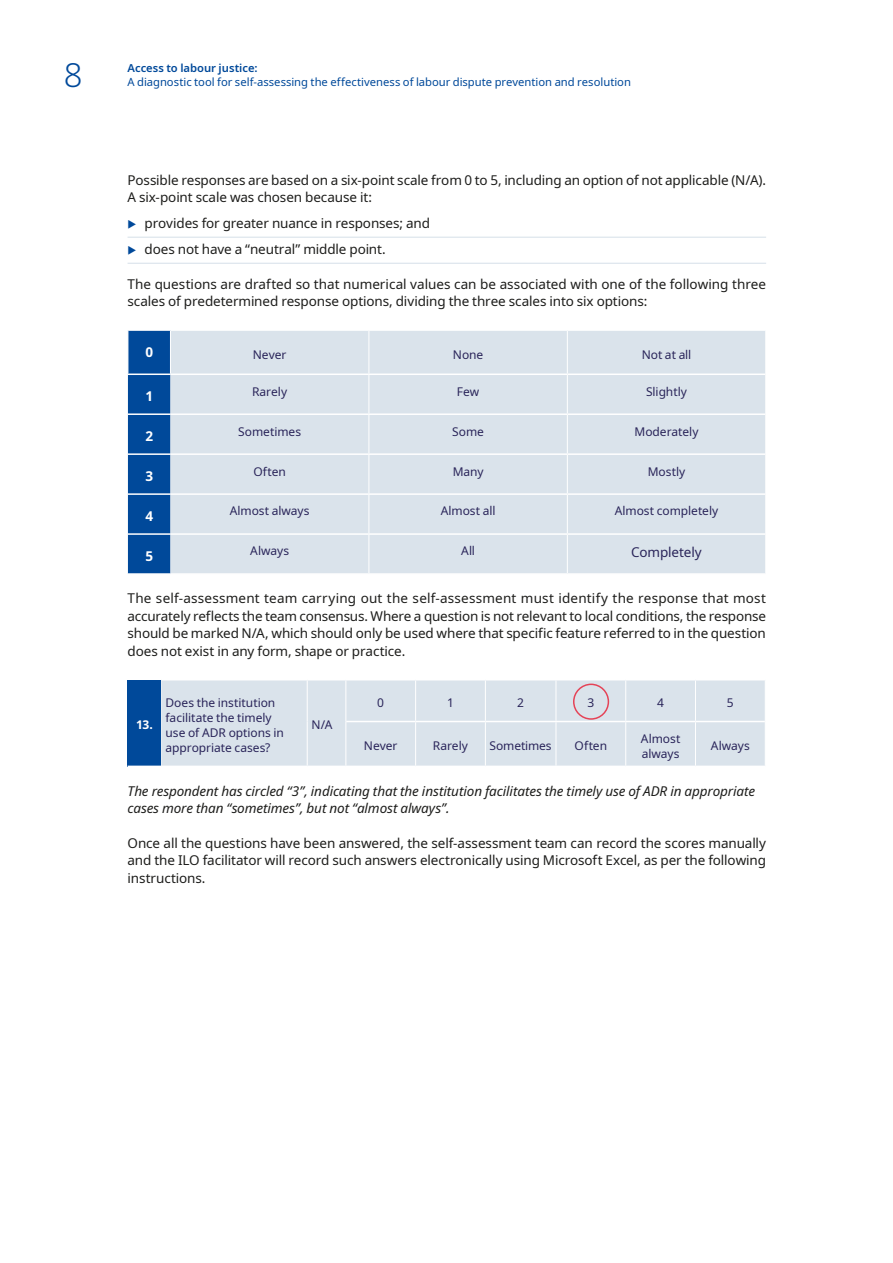
<style>
.page{position:relative;width:893px;height:1263px;background:#fff}
.page>*{position:absolute;margin:0;border:0;box-sizing:border-box;transform-origin:0 0}
.t1{font:300 33px "Noto Sans";color:#00499a}
.t2{font:13.5px/17.5px "Noto Sans";letter-spacing:-.01em;color:#1d1d1b}
.t3{font:italic 13.5px/17.5px "Noto Sans";letter-spacing:-.01em;color:#1d1d1b}
.t4{font:13.5px "Noto Sans";letter-spacing:-.01em;color:#292459}
.t5{font:700 13.5px "Noto Sans";color:#fff}
.t6{font:12px/15px "Noto Sans";letter-spacing:-.005em;color:#292459}
.t7{font:700 12px "Noto Sans";color:#fff}
.t8{font:11.25px "Noto Sans";color:#00499a}
.t9{font:600 11.25px "Noto Sans";letter-spacing:-.005em;color:#00499a}
</style>
<div class="page">
<hr style="left:128px;top:237px;width:638px;height:1px;background:#dae3eb">
<hr style="left:128px;top:263px;width:638px;height:1px;background:#dae3eb">
<div style="left:128px;top:331px;width:42px;height:242px;background:#00499a"></div>
<div style="left:170px;top:331px;width:595px;height:242px;background:#dae3eb"></div>
<hr style="left:369px;top:331px;width:1px;height:42px;background:#fff">
<hr style="left:567px;top:331px;width:1px;height:42px;background:#fff">
<hr style="left:369px;top:375px;width:1px;height:38px;background:#fff">
<hr style="left:567px;top:375px;width:1px;height:38px;background:#fff">
<hr style="left:369px;top:415px;width:1px;height:38px;background:#fff">
<hr style="left:567px;top:415px;width:1px;height:38px;background:#fff">
<hr style="left:369px;top:455px;width:1px;height:38px;background:#fff">
<hr style="left:567px;top:455px;width:1px;height:38px;background:#fff">
<hr style="left:369px;top:495px;width:1px;height:38px;background:#fff">
<hr style="left:567px;top:495px;width:1px;height:38px;background:#fff">
<hr style="left:369px;top:535px;width:1px;height:38px;background:#fff">
<hr style="left:567px;top:535px;width:1px;height:38px;background:#fff">
<hr style="left:128px;top:413px;width:42px;height:2px;background:#fff">
<hr style="left:170px;top:413px;width:199px;height:2px;background:#fff">
<hr style="left:369px;top:413px;width:198px;height:2px;background:#fff">
<hr style="left:567px;top:413px;width:198px;height:2px;background:#fff">
<hr style="left:128px;top:453px;width:42px;height:2px;background:#fff">
<hr style="left:170px;top:453px;width:199px;height:2px;background:#fff">
<hr style="left:369px;top:453px;width:198px;height:2px;background:#fff">
<hr style="left:567px;top:453px;width:198px;height:2px;background:#fff">
<hr style="left:128px;top:493px;width:42px;height:2px;background:#fff">
<hr style="left:170px;top:493px;width:199px;height:2px;background:#fff">
<hr style="left:369px;top:493px;width:198px;height:2px;background:#fff">
<hr style="left:567px;top:493px;width:198px;height:2px;background:#fff">
<hr style="left:128px;top:533px;width:42px;height:2px;background:#fff">
<hr style="left:170px;top:533px;width:199px;height:2px;background:#fff">
<hr style="left:369px;top:533px;width:198px;height:2px;background:#fff">
<hr style="left:567px;top:533px;width:198px;height:2px;background:#fff">
<hr style="left:128px;top:373px;width:42px;height:2px;background:#fff">
<hr style="left:128px;top:331px;width:1px;height:42px;background:#fff">
<hr style="left:170px;top:373px;width:199px;height:2px;background:#fff">
<hr style="left:369px;top:373px;width:198px;height:2px;background:#fff">
<hr style="left:567px;top:373px;width:198px;height:2px;background:#fff">
<hr style="left:170px;top:331px;width:1px;height:42px;background:#fff">
<div style="left:128px;top:680px;width:33px;height:86px;background:#00499a"></div>
<div style="left:161px;top:680px;width:604px;height:86px;background:#dae3eb"></div>
<hr style="left:307px;top:680px;width:1px;height:41px;background:#fff">
<hr style="left:345px;top:680px;width:1px;height:41px;background:#fff">
<hr style="left:415px;top:680px;width:1px;height:41px;background:#fff">
<hr style="left:485px;top:680px;width:1px;height:41px;background:#fff">
<hr style="left:556px;top:680px;width:1px;height:41px;background:#fff">
<hr style="left:625px;top:680px;width:1px;height:41px;background:#fff">
<hr style="left:695px;top:680px;width:1px;height:41px;background:#fff">
<hr style="left:307px;top:721px;width:1px;height:45px;background:#fff">
<hr style="left:345px;top:721px;width:1px;height:45px;background:#fff">
<hr style="left:415px;top:722px;width:1px;height:44px;background:#fff">
<hr style="left:485px;top:722px;width:1px;height:44px;background:#fff">
<hr style="left:556px;top:722px;width:1px;height:44px;background:#fff">
<hr style="left:625px;top:722px;width:1px;height:44px;background:#fff">
<hr style="left:695px;top:722px;width:1px;height:44px;background:#fff">
<hr style="left:346px;top:721px;width:70px;height:1px;background:#fff">
<hr style="left:416px;top:721px;width:69px;height:1px;background:#fff">
<hr style="left:485px;top:721px;width:71px;height:1px;background:#fff">
<hr style="left:556px;top:721px;width:70px;height:1px;background:#fff">
<hr style="left:626px;top:721px;width:69px;height:1px;background:#fff">
<hr style="left:695px;top:721px;width:70px;height:1px;background:#fff">
<div style="left:573px;top:684px;width:36px;height:36px;border:2px solid #e54357;border-radius:50%"></div>
<h1 class="t1" style="left:64px;top:52px;width:20px">8</h1>
<p class="t9" style="left:128px;top:60px;width:132px">Access to labour justice:</p>
<p class="t8" style="left:128px;top:74px;width:505px">A diagnostic tool for self-assessing the effectiveness of labour dispute prevention and resolution</p>
<p class="t2" style="left:128px;top:171px;width:640px">Possible responses are based on a six-point scale from 0 to 5, including an option of not applicable (N/A).<br>A six-point scale was chosen because it:</p>
<p class="t2" style="left:145px;top:210px;width:287px;line-height:26.1px">provides for greater nuance in responses; and does not have a “neutral” middle point.</p>
<p class="t2" style="left:128px;top:275px;width:640px">The questions are drafted so that numerical values can be associated with one of the following three scales of predetermined response options, dividing the three scales into six options:</p>
<p class="t5" style="left:145px;top:343px;width:9px">0</p>
<p class="t6" style="left:253px;top:347px;width:35px">Never</p>
<p class="t6" style="left:453px;top:347px;width:32px">None</p>
<p class="t6" style="left:642px;top:347px;width:51px">Not at all</p>
<p class="t5" style="left:145px;top:387px;width:9px">1</p>
<p class="t6" style="left:252px;top:384px;width:37px">Rarely</p>
<p class="t6" style="left:457px;top:384px;width:24px">Few</p>
<p class="t6" style="left:646px;top:384px;width:42px">Slightly</p>
<p class="t5" style="left:145px;top:427px;width:9px">2</p>
<p class="t6" style="left:238px;top:424px;width:64px">Sometimes</p>
<p class="t6" style="left:452px;top:424px;width:33px">Some</p>
<p class="t6" style="left:634px;top:424px;width:66px">Moderately</p>
<p class="t5" style="left:145px;top:467px;width:9px">3</p>
<p class="t6" style="left:253px;top:464px;width:34px">Often</p>
<p class="t6" style="left:453px;top:464px;width:32px">Many</p>
<p class="t6" style="left:648px;top:464px;width:39px">Mostly</p>
<p class="t5" style="left:145px;top:507px;width:9px">4</p>
<p class="t6" style="left:230px;top:504px;width:81px">Almost always</p>
<p class="t6" style="left:441px;top:504px;width:56px">Almost all</p>
<p class="t6" style="left:615px;top:504px;width:105px">Almost completely</p>
<p class="t5" style="left:145px;top:547px;width:9px">5</p>
<p class="t6" style="left:250px;top:544px;width:40px">Always</p>
<p class="t6" style="left:461px;top:544px;width:15px">All</p>
<p class="t4" style="left:631px;top:543px;width:72px">Completely</p>
<p class="t2" style="left:128px;top:590px;width:640px;text-align:justify">The self-assessment team carrying out the self-assessment must identify the response that most accurately reflects the team consensus. Where a question is not relevant to local conditions, the response should be marked N/A, which should only be used where that specific feature referred to in the question does not exist in any form, shape or practice.</p>
<p class="t6" style="left:166px;top:695px;width:120px">Does the institution facilitate the timely use of ADR options in appropriate cases?</p>
<p class="t6" style="left:377px;top:695px;width:8px">0</p>
<p class="t6" style="left:447px;top:695px;width:8px">1</p>
<p class="t6" style="left:517px;top:695px;width:8px">2</p>
<p class="t6" style="left:587px;top:695px;width:8px">3</p>
<p class="t6" style="left:657px;top:695px;width:8px">4</p>
<p class="t6" style="left:727px;top:695px;width:8px">5</p>
<p class="t6" style="left:364px;top:739px;width:35px">Never</p>
<p class="t6" style="left:433px;top:739px;width:37px">Rarely</p>
<p class="t6" style="left:490px;top:739px;width:64px">Sometimes</p>
<p class="t6" style="left:575px;top:739px;width:34px">Often</p>
<p class="t6" style="left:641px;top:731px;width:41px">Almost always</p>
<p class="t6" style="left:711px;top:739px;width:40px">Always</p>
<p class="t3" style="left:128px;top:782px;width:629px">The respondent has circled “3”, indicating that the institution facilitates the timely use of ADR in appropriate cases more than “sometimes”, but not “almost always”.</p>
<p class="t2" style="left:128px;top:834px;width:640px;text-align:justify">Once all the questions have been answered, the self-assessment team can record the scores manually and the ILO facilitator will record such answers electronically using Microsoft Excel, as per the following instructions.</p>
<p class="t7" style="left:136px;top:717px;width:17px">13.</p>
<p class="t6" style="left:311px;top:718px;width:22px">N/A</p>
</div>
